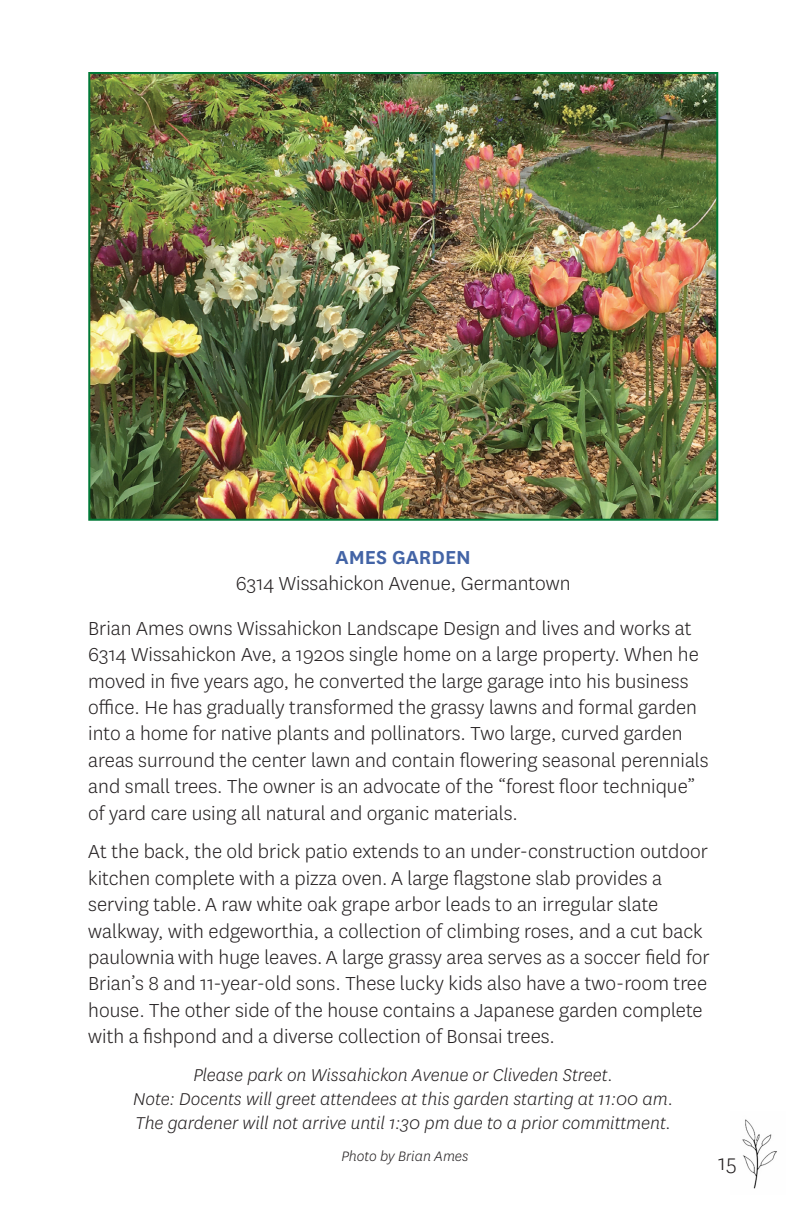
<style>
.page{position:relative;width:792px;height:1224px;background:#fff}
.page>*{position:absolute;margin:0;border:0;box-sizing:border-box;transform-origin:0 0}
.t1{font:300 24px "National";color:#231f20}
.t2{font:300 22px/26.4px "National";color:#231f20}
.t3{font:600 22px "National";color:#4364a6}
.t4{font:italic 300 20px/24px "National";color:#231f20}
.t5{font:italic 300 16px "National";color:#231f20}
</style>
<div class="page">
<img style="left:742px;top:1119px;width:35px;height:70px">
<img style="left:91px;top:75px;width:624px;height:443px">
<div style="left:88px;top:72px;width:630px;height:449px;border:2px solid #007836"></div>
<p class="t3" style="left:336px;top:542px;width:137px">AMES GARDEN</p>
<p class="t2" style="left:236px;top:569px;width:336px">6314 Wissahickon Avenue, Germantown</p>
<p class="t2" style="left:88px;top:614px;width:622px">Brian Ames owns Wissahickon Landscape Design and lives and works at 6314 Wissahickon Ave, a 1920s single home on a large property. When he moved in five years ago, he converted the large garage into his business office. He has gradually transformed the grassy lawns and formal garden into a home for native plants and pollinators. Two large, curved garden areas surround the center lawn and contain flowering seasonal perennials and small trees. The owner is an advocate of the “forest floor technique” of yard care using all natural and organic materials.</p>
<p class="t2" style="left:88px;top:838px;width:623px">At the back, the old brick patio extends to an under-construction outdoor kitchen complete with a pizza oven. A large flagstone slab provides a serving table. A raw white oak grape arbor leads to an irregular slate walkway, with edgeworthia, a collection of climbing roses, and a cut back paulownia with huge leaves. A large grassy area serves as a soccer field for Brian’s 8 and 11-year-old sons. These lucky kids also have a two-room tree house. The other side of the house contains a Japanese garden complete with a fishpond and a diverse collection of Bonsai trees.</p>
<p class="t4" style="left:193px;top:1063px;width:421px">Please park on Wissahickon Avenue or Cliveden Street.</p>
<p class="t4" style="left:133px;top:1087px;width:542px">Note: Docents will greet attendees at this garden starting at 11:00 am.<br>The gardener will not arrive until 1:30 pm due to a prior committment.</p>
<p class="t5" style="left:342px;top:1146px;width:128px">Photo by Brian Ames</p>
<p class="t1" style="left:718px;top:1148px;width:20px">15</p>
</div>
